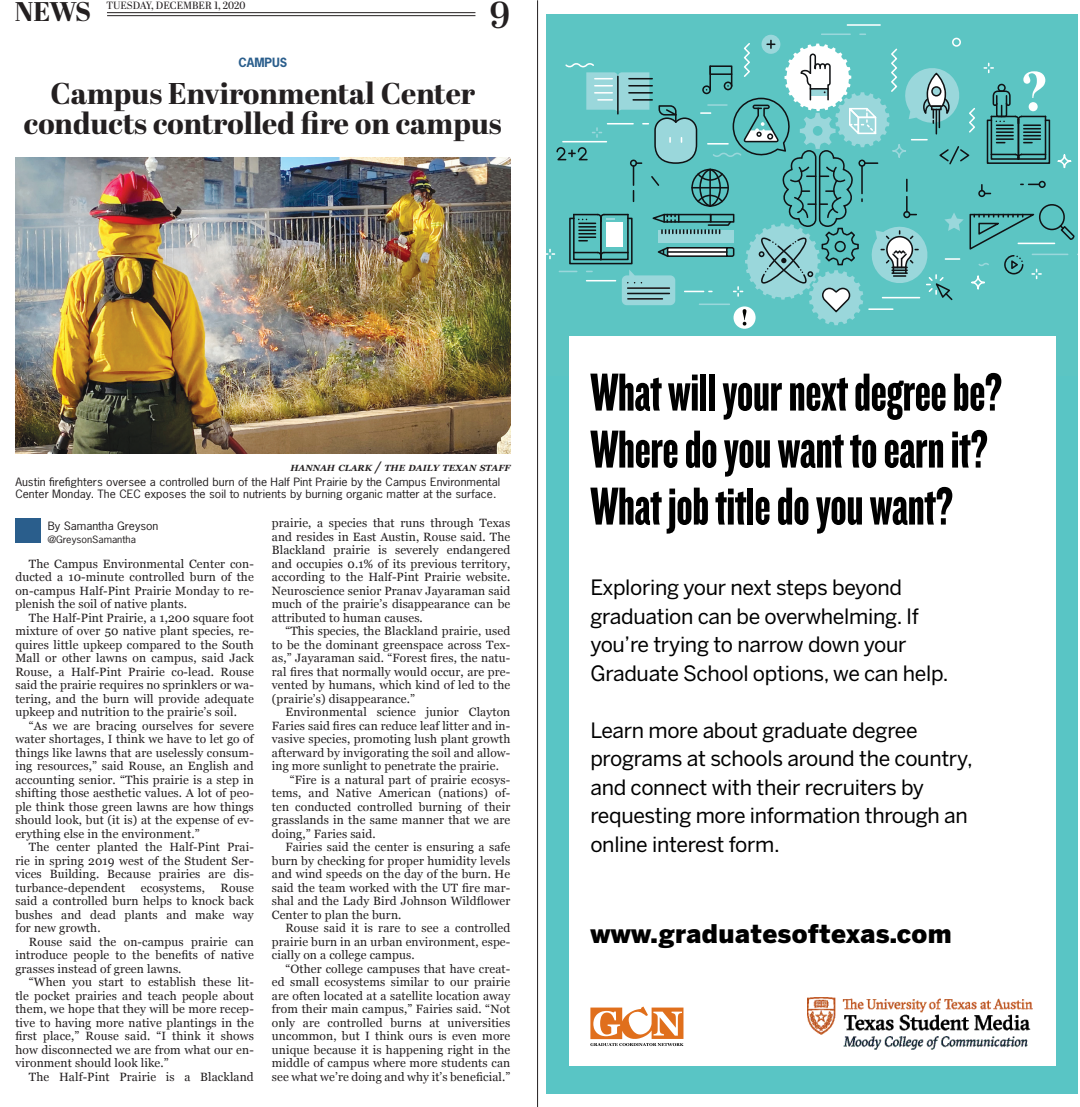
<style>
.page{position:relative;width:1080px;height:1107px;background:#fff}
.page>*{position:absolute;margin:0;border:0;box-sizing:border-box;transform-origin:0 0}
.t1{font:55.5px/57px "Knockout 68 Full Featherwt";letter-spacing:-.01em;color:#000}
.t2{font:600 37.5px "Abril Display";color:#231f20}
.t3{font:800 30px/30px "Abril Display";color:#231f20;text-align:center}
.t4{font:800 27px "Abril Display";color:#231f20}
.t5{font:900 25.5px "Benton Sans";letter-spacing:.015em;color:#000}
.t6{font:21px/28.5px "Benton Sans";letter-spacing:-.015em;color:#000}
.t7{font:12px "Georgia";letter-spacing:.01em;color:#231f20}
.t8{font:700 12px "News Gothic Std";color:#2a5e8c}
.t9{font:10.8px/12px "News Gothic Std";color:#231f20;scale:1.11 1}
.t10{font:10.5px "Abril Display";color:#231f20}
.t11{font:9.45px "News Gothic Std";color:#231f20;scale:1.11 1}
.t12{font:italic 700 8.85px "Georgia";color:#231f20}
.s1{font-size:12.75px}
</style>
<div class="page">
<div style="left:546px;top:308px;width:531px;height:786px;background:#59c5c5"></div>
<div style="left:546px;top:14px;width:531px;height:361px;background:#5cc5c3"></div>
<svg style="left:734px;top:306px;width:22px;height:23px"></svg>
<hr style="left:847px;top:24px;width:34px;height:2px;background:#fff">
<svg style="left:546px;top:34px;width:532px;height:292px"></svg>
<div style="left:569px;top:336px;width:487px;height:730px;background:#fff"></div>
<svg style="left:590px;top:1007px;width:94px;height:39px"></svg>
<img style="left:808px;top:998px;width:225px;height:51px">
<hr style="left:107px;top:15px;width:368px;height:1px;background:#231f20">
<hr style="left:107px;top:12px;width:368px;height:1px;background:#231f20">
<hr style="left:537px;top:0;width:1px;height:1107px;background:#231f20">
<img style="left:15px;top:158px;width:495px;height:296px">
<div style="left:15px;top:519px;width:26px;height:24px;background:#2a5e8c"></div>
<p class="t4" style="left:15px;top:-8px;width:78px">NEWS</p>
<p class="t2" style="left:490px;top:-11px;width:22px">9</p>
<p class="t10" style="left:106px;top:-2px;width:141px">TUESDAY, DECEMBER 1, 2020</p>
<p class="t8" style="left:238px;top:54px;width:50px">CAMPUS</p>
<p class="t3" style="left:24px;top:80px;width:479px">Campus Environmental Center conducts controlled fire on campus</p>
<p class="t12" style="left:290px;top:462px;width:221px">HANNAH CLARK <span class="s1">/</span> THE DAILY TEXAN STAFF</p>
<p class="t9" style="left:15px;top:476px;width:438px">Austin firefighters oversee a controlled burn of the Half Pint Prairie by the Campus Environmental<br>Center Monday. The CEC exposes the soil to nutrients by burning organic matter at the surface.</p>
<p class="t9" style="left:48px;top:520px;width:101px">By Samantha Greyson</p>
<p class="t11" style="left:48px;top:533px;width:81px">@GreysonSamantha</p>
<p class="t7" style="left:29px;top:555px;width:226px">The Campus Environmental Center con-</p>
<p class="t7" style="left:15px;top:569px;width:240px">ducted a 10-minute controlled burn of the</p>
<p class="t7" style="left:15px;top:582px;width:240px">on-campus Half-Pint Prairie Monday to re-</p>
<p class="t7" style="left:15px;top:596px;width:173px">plenish the soil of native plants.</p>
<p class="t7" style="left:29px;top:609px;width:226px">The Half-Pint Prairie, a 1,200 square foot</p>
<p class="t7" style="left:15px;top:623px;width:240px">mixture of over 50 native plant species, re-</p>
<p class="t7" style="left:15px;top:636px;width:240px">quires little upkeep compared to the South</p>
<p class="t7" style="left:15px;top:650px;width:240px">Mall or other lawns on campus, said Jack</p>
<p class="t7" style="left:15px;top:663px;width:240px">Rouse, a Half-Pint Prairie co-lead. Rouse</p>
<p class="t7" style="left:15px;top:677px;width:240px">said the prairie requires no sprinklers or wa-</p>
<p class="t7" style="left:15px;top:690px;width:240px">tering, and the burn will provide adequate</p>
<p class="t7" style="left:15px;top:704px;width:223px">upkeep and nutrition to the prairie’s soil.</p>
<p class="t7" style="left:29px;top:717px;width:226px">“As we are bracing ourselves for severe</p>
<p class="t7" style="left:15px;top:731px;width:240px">water shortages, I think we have to let go of</p>
<p class="t7" style="left:15px;top:744px;width:240px">things like lawns that are uselessly consum-</p>
<p class="t7" style="left:15px;top:758px;width:240px">ing resources,” said Rouse, an English and</p>
<p class="t7" style="left:15px;top:771px;width:240px">accounting senior. “This prairie is a step in</p>
<p class="t7" style="left:15px;top:785px;width:240px">shifting those aesthetic values. A lot of peo-</p>
<p class="t7" style="left:15px;top:798px;width:240px">ple think those green lawns are how things</p>
<p class="t7" style="left:15px;top:812px;width:240px">should look, but (it is) at the expense of ev-</p>
<p class="t7" style="left:15px;top:825px;width:186px">erything else in the environment.”</p>
<p class="t7" style="left:29px;top:839px;width:226px">The center planted the Half-Pint Prai-</p>
<p class="t7" style="left:15px;top:852px;width:240px">rie in spring 2019 west of the Student Ser-</p>
<p class="t7" style="left:15px;top:866px;width:240px">vices Building. Because prairies are dis-</p>
<p class="t7" style="left:15px;top:879px;width:111px">turbance-dependent</p>
<p class="t7" style="left:141px;top:879px;width:66px">ecosystems,</p>
<p class="t7" style="left:221px;top:879px;width:35px">Rouse</p>
<p class="t7" style="left:15px;top:893px;width:240px">said a controlled burn helps to knock back</p>
<p class="t7" style="left:15px;top:906px;width:240px">bushes and dead plants and make way</p>
<p class="t7" style="left:15px;top:920px;width:87px">for new growth.</p>
<p class="t7" style="left:29px;top:933px;width:226px">Rouse said the on-campus prairie can</p>
<p class="t7" style="left:15px;top:947px;width:240px">introduce people to the benefits of native</p>
<p class="t7" style="left:15px;top:960px;width:168px">grasses instead of green lawns.</p>
<p class="t7" style="left:29px;top:974px;width:226px">“When you start to establish these lit-</p>
<p class="t7" style="left:15px;top:987px;width:240px">tle pocket prairies and teach people about</p>
<p class="t7" style="left:15px;top:1001px;width:240px">them, we hope that they will be more recep-</p>
<p class="t7" style="left:15px;top:1014px;width:240px">tive to having more native plantings in the</p>
<p class="t7" style="left:15px;top:1028px;width:240px">first place,” Rouse said. “I think it shows</p>
<p class="t7" style="left:15px;top:1041px;width:240px">how disconnected we are from what our en-</p>
<p class="t7" style="left:15px;top:1055px;width:155px">vironment should look like.”</p>
<p class="t7" style="left:29px;top:1068px;width:226px">The Half-Pint Prairie is a Blackland</p>
<p class="t7" style="left:272px;top:515px;width:240px">prairie, a species that runs through Texas</p>
<p class="t7" style="left:272px;top:528px;width:240px">and resides in East Austin, Rouse said. The</p>
<p class="t7" style="left:272px;top:542px;width:240px">Blackland prairie is severely endangered</p>
<p class="t7" style="left:272px;top:555px;width:240px">and occupies 0.1% of its previous territory,</p>
<p class="t7" style="left:272px;top:569px;width:240px">according to the Half-Pint Prairie website.</p>
<p class="t7" style="left:272px;top:582px;width:240px">Neuroscience senior Pranav Jayaraman said</p>
<p class="t7" style="left:272px;top:596px;width:240px">much of the prairie’s disappearance can be</p>
<p class="t7" style="left:272px;top:609px;width:153px">attributed to human causes.</p>
<p class="t7" style="left:285px;top:623px;width:226px">“This species, the Blackland prairie, used</p>
<p class="t7" style="left:272px;top:636px;width:240px">to be the dominant greenspace across Tex-</p>
<p class="t7" style="left:272px;top:650px;width:240px">as,” Jayaraman said. “Forest fires, the natu-</p>
<p class="t7" style="left:272px;top:663px;width:240px">ral fires that normally would occur, are pre-</p>
<p class="t7" style="left:272px;top:677px;width:240px">vented by humans, which kind of led to the</p>
<p class="t7" style="left:272px;top:690px;width:145px">(prairie’s) disappearance.”</p>
<p class="t7" style="left:285px;top:704px;width:226px">Environmental science junior Clayton</p>
<p class="t7" style="left:272px;top:717px;width:240px">Faries said fires can reduce leaf litter and in-</p>
<p class="t7" style="left:272px;top:731px;width:240px">vasive species, promoting lush plant growth</p>
<p class="t7" style="left:272px;top:744px;width:240px">afterward by invigorating the soil and allow-</p>
<p class="t7" style="left:272px;top:758px;width:229px">ing more sunlight to penetrate the prairie.</p>
<p class="t7" style="left:290px;top:771px;width:222px">“Fire is a natural part of prairie ecosys-</p>
<p class="t7" style="left:272px;top:785px;width:240px">tems, and Native American (nations) of-</p>
<p class="t7" style="left:272px;top:798px;width:240px">ten conducted controlled burning of their</p>
<p class="t7" style="left:272px;top:812px;width:240px">grasslands in the same manner that we are</p>
<p class="t7" style="left:272px;top:825px;width:105px">doing,” Faries said.</p>
<p class="t7" style="left:285px;top:839px;width:226px">Fairies said the center is ensuring a safe</p>
<p class="t7" style="left:272px;top:852px;width:240px">burn by checking for proper humidity levels</p>
<p class="t7" style="left:272px;top:866px;width:240px">and wind speeds on the day of the burn. He</p>
<p class="t7" style="left:272px;top:879px;width:240px">said the team worked with the UT fire mar-</p>
<p class="t7" style="left:272px;top:893px;width:240px">shal and the Lady Bird Johnson Wildflower</p>
<p class="t7" style="left:272px;top:906px;width:131px">Center to plan the burn.</p>
<p class="t7" style="left:285px;top:920px;width:226px">Rouse said it is rare to see a controlled</p>
<p class="t7" style="left:272px;top:933px;width:240px">prairie burn in an urban environment, espe-</p>
<p class="t7" style="left:272px;top:947px;width:144px">cially on a college campus.</p>
<p class="t7" style="left:285px;top:960px;width:226px">“Other college campuses that have creat-</p>
<p class="t7" style="left:272px;top:974px;width:240px">ed small ecosystems similar to our prairie</p>
<p class="t7" style="left:272px;top:987px;width:240px">are often located at a satellite location away</p>
<p class="t7" style="left:272px;top:1001px;width:240px">from their main campus,” Fairies said. “Not</p>
<p class="t7" style="left:272px;top:1014px;width:240px">only are controlled burns at universities</p>
<p class="t7" style="left:272px;top:1028px;width:240px">uncommon, but I think ours is even more</p>
<p class="t7" style="left:272px;top:1041px;width:240px">unique because it is happening right in the</p>
<p class="t7" style="left:272px;top:1055px;width:240px">middle of campus where more students can</p>
<p class="t7" style="left:272px;top:1068px;width:240px">see what we’re doing and why it’s beneficial.”</p>
<p class="t1" style="left:590px;top:362px;width:413px">What will your next degree be?<br>Where do you want to earn it?<br>What job title do you want?</p>
<p class="t6" style="left:590px;top:573px;width:360px">Exploring your next steps beyond graduation can be overwhelming. If you’re trying to narrow down your Graduate School options, we can help.</p>
<p class="t6" style="left:590px;top:716px;width:384px">Learn more about graduate degree programs at schools around the country, and connect with their recruiters by requesting more information through an online interest form.</p>
<p class="t5" style="left:590px;top:918px;width:363px">www.graduatesoftexas.com</p>
</div>
